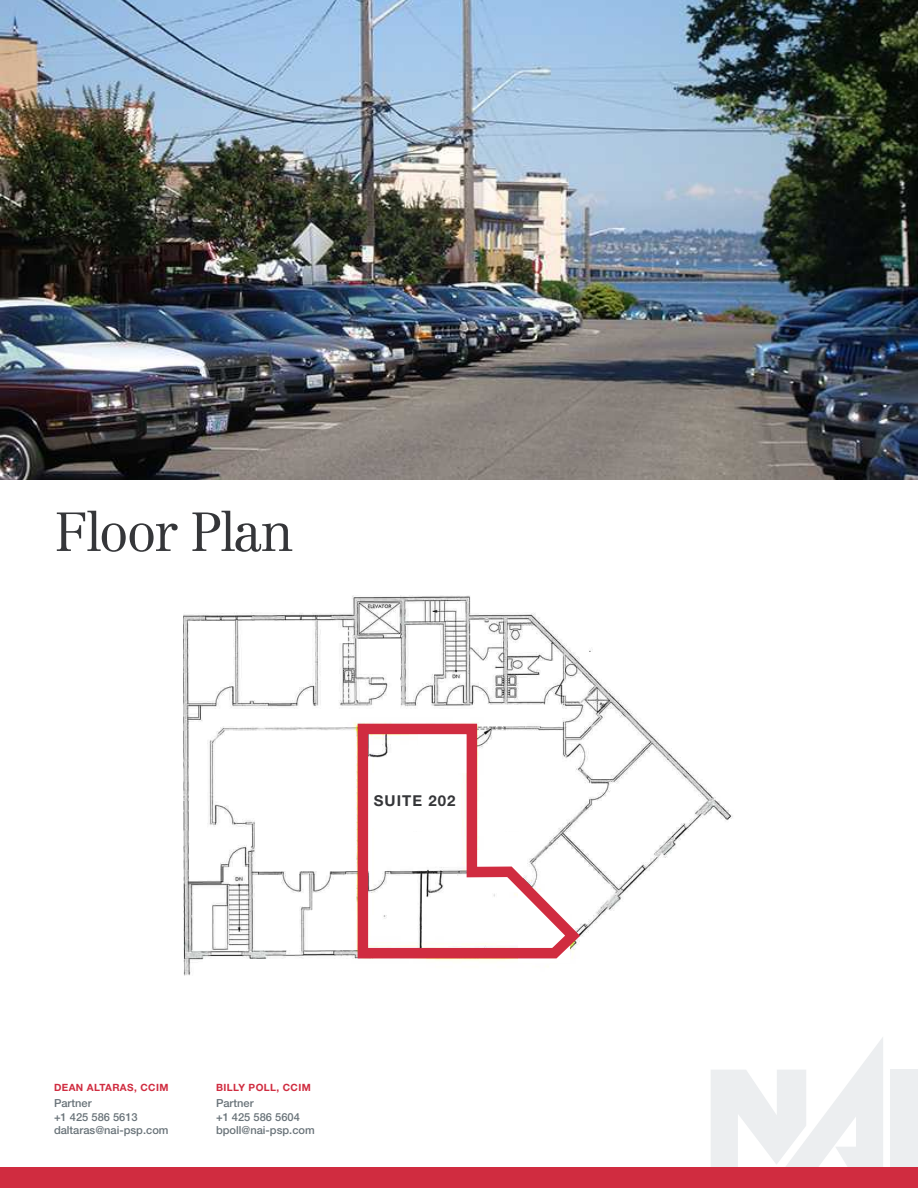
<style>
.page{position:relative;width:918px;height:1188px;background:#fff}
.page>*{position:absolute;margin:0;border:0;box-sizing:border-box;transform-origin:0 0}
.t1{font:300 54px "Centennial LT Std";letter-spacing:-.04em;color:#353639}
.t2{font:700 15px "Helvetica Neue LT Std";letter-spacing:.07em;color:#353639}
.t3{font:500 11.1px/13.4px "Helvetica Neue LT Std";color:#697379}
.t4{font:700 10.05px "Helvetica Neue LT Std";letter-spacing:.04em;color:#d02c40}
</style>
<div class="page">
<img style="left:0;top:0;width:918px;height:480px">
<img style="left:183px;top:595px;width:550px;height:380px">
<svg style="left:352px;top:718px;width:236px;height:246px"></svg>
<svg style="left:711px;top:1037px;width:172px;height:130px"></svg>
<div style="left:891px;top:1070px;width:27px;height:102px;background:#eceef0"></div>
<div style="left:0;top:1167px;width:918px;height:21px;background:#d02c40"></div>
<p class="t1" style="left:54px;top:500px;width:241px">Floor Plan</p>
<p class="t2" style="left:374px;top:791px;width:83px">SUITE 202</p>
<p class="t4" style="left:54px;top:1081px;width:116px">DEAN ALTARAS, CCIM</p>
<p class="t3" style="left:54px;top:1097px;width:116px">Partner<br>+1 425 586 5613 daltaras@nai-psp.com</p>
<p class="t4" style="left:216px;top:1081px;width:96px">BILLY POLL, CCIM</p>
<p class="t3" style="left:216px;top:1097px;width:100px">Partner<br>+1 425 586 5604 bpoll@nai-psp.com</p>
</div>
